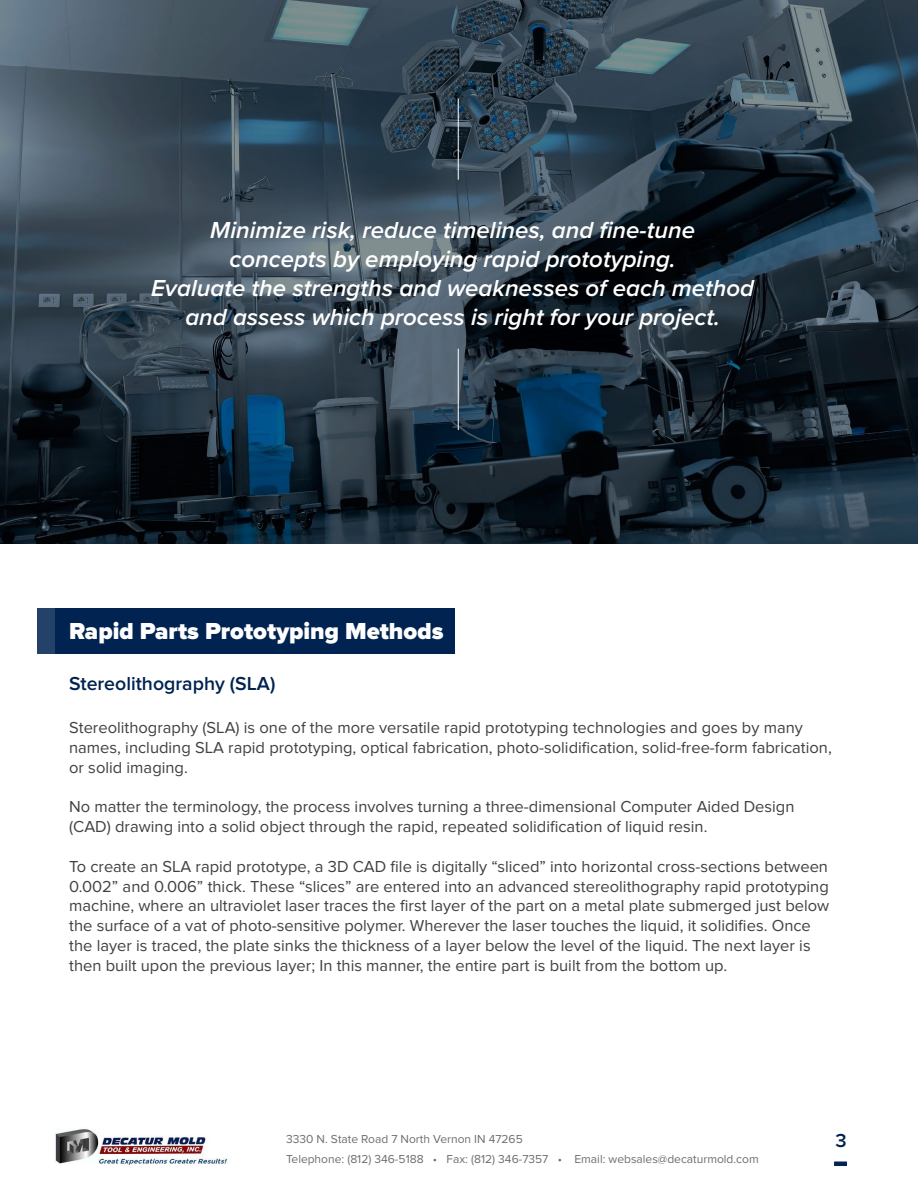
<style>
.page{position:relative;width:918px;height:1188px;background:#fff}
.page>*{position:absolute;margin:0;border:0;box-sizing:border-box;transform-origin:0 0}
.t1{font:italic 600 24px/28.8px "Proxima Nova";color:#fff;text-align:center}
.t2{font:900 24px "Proxima Nova";color:#fff}
.t3{font:600 19.5px "Proxima Nova";color:#002351}
.t4{font:16.5px/19.8px "Proxima Nova";color:#414042}
.t5{font:12px/19.5px "Proxima Nova";color:#6d6e71}
</style>
<div class="page">
<img style="left:55px;top:1129px;width:175px;height:37px">
<hr style="left:834px;top:1162px;width:13px;height:4px;background:#002351">
<img style="left:0;top:0;width:918px;height:543px">
<div style="left:55px;top:608px;width:400px;height:45px;background:#002351"></div>
<div style="left:37px;top:608px;width:18px;height:45px;background:#244269"></div>
<hr style="left:458px;top:349px;width:1px;height:81px;background:#fff">
<hr style="left:458px;top:98px;width:1px;height:82px;background:#fff">
<h1 class="t1" style="left:151px;top:216px;width:605px">Minimize risk, reduce timelines, and fine-tune<br>concepts by employing rapid prototyping.<br>Evaluate the strengths and weaknesses of each method and assess which process is right for your project.</h1>
<h1 class="t2" style="left:69px;top:617px;width:376px">Rapid Parts Prototyping Methods</h1>
<p class="t3" style="left:69px;top:672px;width:208px">Stereolithography (SLA)</p>
<p class="t4" style="left:69px;top:718px;width:764px">Stereolithography (SLA) is one of the more versatile rapid prototyping technologies and goes by many names, including SLA rapid prototyping, optical fabrication, photo-solidification, solid-free-form fabrication, or solid imaging.</p>
<p class="t4" style="left:69px;top:797px;width:727px">No matter the terminology, the process involves turning a three-dimensional Computer Aided Design (CAD) drawing into a solid object through the rapid, repeated solidification of liquid resin.</p>
<p class="t4" style="left:69px;top:857px;width:762px">To create an SLA rapid prototype, a 3D CAD fi le is digitally “sliced” into horizontal cross-sections between 0.002” and 0.006” thick. These “slices” are entered into an advanced stereolithography rapid prototyping machine, where an ultraviolet laser traces the first layer of the part on a metal plate submerged just below the surface of a vat of photo-sensitive polymer. Wherever the laser touches the liquid, it solidifies. Once the layer is traced, the plate sinks the thickness of a layer below the level of the liquid. The next layer is then built upon the previous layer; In this manner, the entire part is built from the bottom up.</p>
<p class="t5" style="left:286px;top:1130px;width:474px">3330 N. State Road 7 North Vernon IN 47265<br>Telephone: (812) 346-5188 • Fax: (812) 346-7357 • Email: websales@decaturmold.com</p>
<p class="t3" style="left:836px;top:1130px;width:13px">3</p>
</div>
